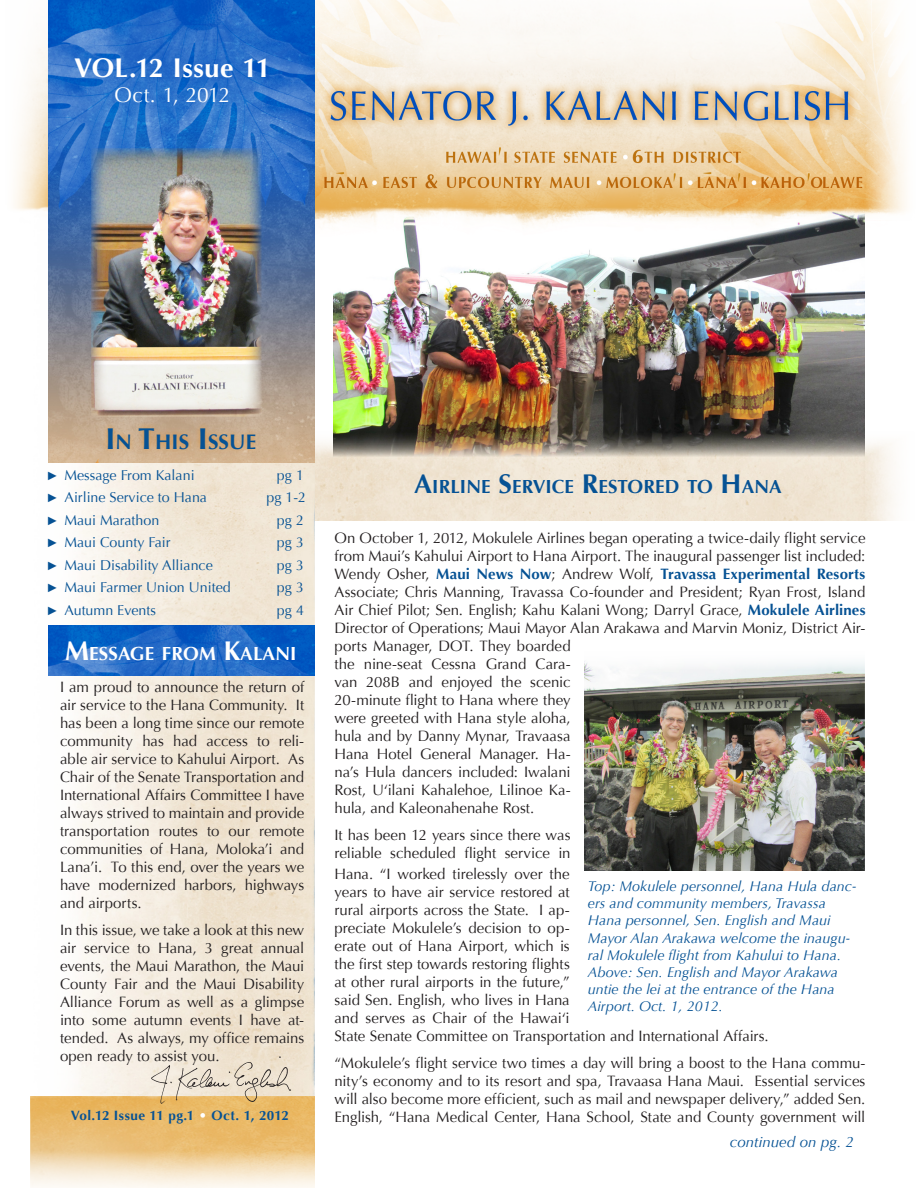
<style>
.page{position:relative;width:918px;height:1188px;background:#fff}
.page>*{position:absolute;margin:0;border:0;box-sizing:border-box;transform-origin:0 0}
.Emphasis{font:700 27px "Optima";letter-spacing:.015em;color:#fff}
.headline{font:700 21px "Optima";letter-spacing:.005em;color:#065294}
.Emphasis-2{font:21px "Optima";letter-spacing:-.02em;color:#fff}
.headline-2{font:700 18.9px "Optima";letter-spacing:.005em;color:#065294}
.headline-3{font:700 18.9px "Optima";letter-spacing:.005em;color:#fff}
.Main_Optima{font:15px/18px "Optima";letter-spacing:-.005em;color:#231f20}
.t1{font:italic 15px "Optima";letter-spacing:.005em;color:#065294}
.t2{font:italic 14.25px/17.1px "Optima";letter-spacing:.005em;color:#065294}
.Bullet_index{font:14.25px "Optima";color:#065294}
.Emphasis-3{font:700 13.5px "Optima";letter-spacing:.03em;color:#065294}
.s1{font-size:30px}
.s2{font-family:"Andale Mono"}
.s3{font-size:27px}
.s4{color:#fff}
.s5{font-weight:700;color:#065294}
</style>
<div class="page">
<img style="left:333px;top:237px;width:531px;height:193px">
<img style="left:584px;top:661px;width:280px;height:210px">
<img style="left:314px;top:430px;width:581px;height:91px">
<img style="left:48px;top:462px;width:266px;height:634px">
<img style="left:14px;top:0;width:892px;height:237px">
<img style="left:48px;top:626px;width:267px;height:49px">
<img style="left:30px;top:1096px;width:285px;height:92px">
<img style="left:48px;top:0;width:267px;height:462px">
<div style="left:102px;top:422px;width:159px;height:33px;background:#df943c;opacity:.89"></div>
<img style="left:146px;top:1056px;width:151px;height:53px">
<img style="left:91px;top:148px;width:170px;height:269px">
<p class="Emphasis" style="left:74px;top:52px;width:198px">VOL.12 Issue 11</p>
<p class="Emphasis-2" style="left:115px;top:83px;width:117px">Oct. 1, 2012</p>
<p class="headline" style="left:105px;top:429px;width:152px"><span class="s1">I</span>N <span class="s1">T</span>HIS <span class="s1">I</span>SSUE</p>
<p class="Bullet_index" style="left:48px;top:467px;width:148px"><span class="s2">►</span> Message From Kalani</p>
<p class="Bullet_index" style="left:277px;top:467px;width:28px">pg 1</p>
<p class="Bullet_index" style="left:48px;top:489px;width:161px"><span class="s2">►</span> Airline Service to Hana</p>
<p class="Bullet_index" style="left:266px;top:489px;width:41px">pg 1-2</p>
<p class="Bullet_index" style="left:48px;top:512px;width:113px"><span class="s2">►</span> Maui Marathon</p>
<p class="Bullet_index" style="left:277px;top:512px;width:28px">pg 2</p>
<p class="Bullet_index" style="left:48px;top:534px;width:124px"><span class="s2">►</span> Maui County Fair</p>
<p class="Bullet_index" style="left:277px;top:534px;width:28px">pg 3</p>
<p class="Bullet_index" style="left:48px;top:557px;width:166px"><span class="s2">►</span> Maui Disability Alliance</p>
<p class="Bullet_index" style="left:277px;top:557px;width:28px">pg 3</p>
<p class="Bullet_index" style="left:48px;top:579px;width:184px"><span class="s2">►</span> Maui Farmer Union United</p>
<p class="Bullet_index" style="left:277px;top:579px;width:28px">pg 3</p>
<p class="Bullet_index" style="left:48px;top:602px;width:109px"><span class="s2">►</span> Autumn Events</p>
<p class="Bullet_index" style="left:277px;top:602px;width:28px">pg 4</p>
<p class="headline-3" style="left:65px;top:642px;width:230px"><span class="s3">M</span>ESSAGE FROM <span class="s3">K</span>ALANI</p>
<p class="Main_Optima" style="left:60px;top:678px;width:246px;text-align:justify">I am proud to announce the return of air service to the Hana Community. It has been a long time since our remote community has had access to reli&shy;able air service to Kahului Airport. As Chair of the Senate Transportation and International Affairs Committee I have always strived to maintain and provide transportation routes to our remote communities of Hana, Moloka’i and Lana’i. To this end, over the years we have modernized harbors, highways and airports.</p>
<p class="Main_Optima" style="left:60px;top:921px;width:246px;text-align:justify">In this issue, we take a look at this new air service to Hana, 3 great annual events, the Maui Marathon, the Maui County Fair and the Maui Disability Alliance Forum as well as a glimpse into some autumn events I have at&shy;tended. As always, my office remains open ready to assist you.</p>
<p class="Emphasis-3" style="left:71px;top:1108px;width:220px">Vol.12 Issue 11 pg.1 <span class="s4">•</span> Oct. 1, 2012</p>
<p class="headline-2" style="left:414px;top:476px;width:369px"><span class="s3">A</span>I RLI NE <span class="s3">S</span>ERVICE <span class="s3">R</span>ESTORED TO <span class="s3">H</span>ANA</p>
<p class="Main_Optima" style="left:334px;top:529px;width:533px">On October 1, 2012, Mokulele Airlines began operating a twice-daily flight service from Maui’s Kahului Airport to Hana Airport. The inaugural passenger list included:<br>Wendy Osher, <span class="s5">Maui News Now</span>; Andrew Wolf, <span class="s5">Travassa Experimental Resorts </span>Associate; Chris Manning, Travassa Co-founder and President; Ryan Frost, Island Air Chief Pilot; Sen. English; Kahu Kalani Wong; Darryl Grace, <span class="s5">Mokulele Airlines </span>Director of Operations; Maui Mayor Alan Arakawa and Marvin Moniz, District Air&shy;ports Manager, DOT. They boarded<br>the nine-seat Cessna Grand Cara-<br>van 208B and enjoyed the scenic<br>20-minute flight to Hana where they<br>were greeted with Hana style aloha,<br>hula and by Danny Mynar, Travaasa<br>Hana Hotel General Manager. Ha-<br>na’s Hula dancers included: Iwalani<br>Rost, U‘ilani Kahalehoe, Lilinoe Ka-<br>hula, and Kaleonahenahe Rost.</p>
<p class="Main_Optima" style="left:334px;top:826px;width:238px">It has been 12 years since there was reliable scheduled flight service in</p>
<p class="Main_Optima" style="left:334px;top:865px;width:436px">Hana. “I worked tirelessly over the<br>years to have air service restored at<br>rural airports across the State. I ap-<br>preciate Mokulele’s decision to op-<br>erate out of Hana Airport, which is<br>the first step towards restoring flights<br>at other rural airports in the future,”<br>said Sen. English, who lives in Hana<br>and serves as Chair of the Hawai‘i<br>State Senate Committee on Transportation and International Affairs.</p>
<p class="Main_Optima" style="left:334px;top:1054px;width:533px;text-align:justify">“Mokulele’s flight service two times a day will bring a boost to the Hana commu&shy;nity’s economy and to its resort and spa, Travaasa Hana Maui. Essential services will also become more efficient, such as mail and newspaper delivery,” added Sen.<br>English, “Hana Medical Center, Hana School, State and County government will</p>
<p class="t2" style="left:588px;top:878px;width:270px">Top: Mokulele personnel, Hana Hula danc&shy;ers and community members, Travassa Hana personnel, Sen. English and Maui Mayor Alan Arakawa welcome the inaugu&shy;ral Mokulele flight from Kahului to Hana.<br>Above: Sen. English and Mayor Arakawa untie the lei at the entrance of the Hana Airport. Oct. 1, 2012.</p>
<p class="t1" style="left:730px;top:1133px;width:126px">continued on pg. 2</p>
</div>
